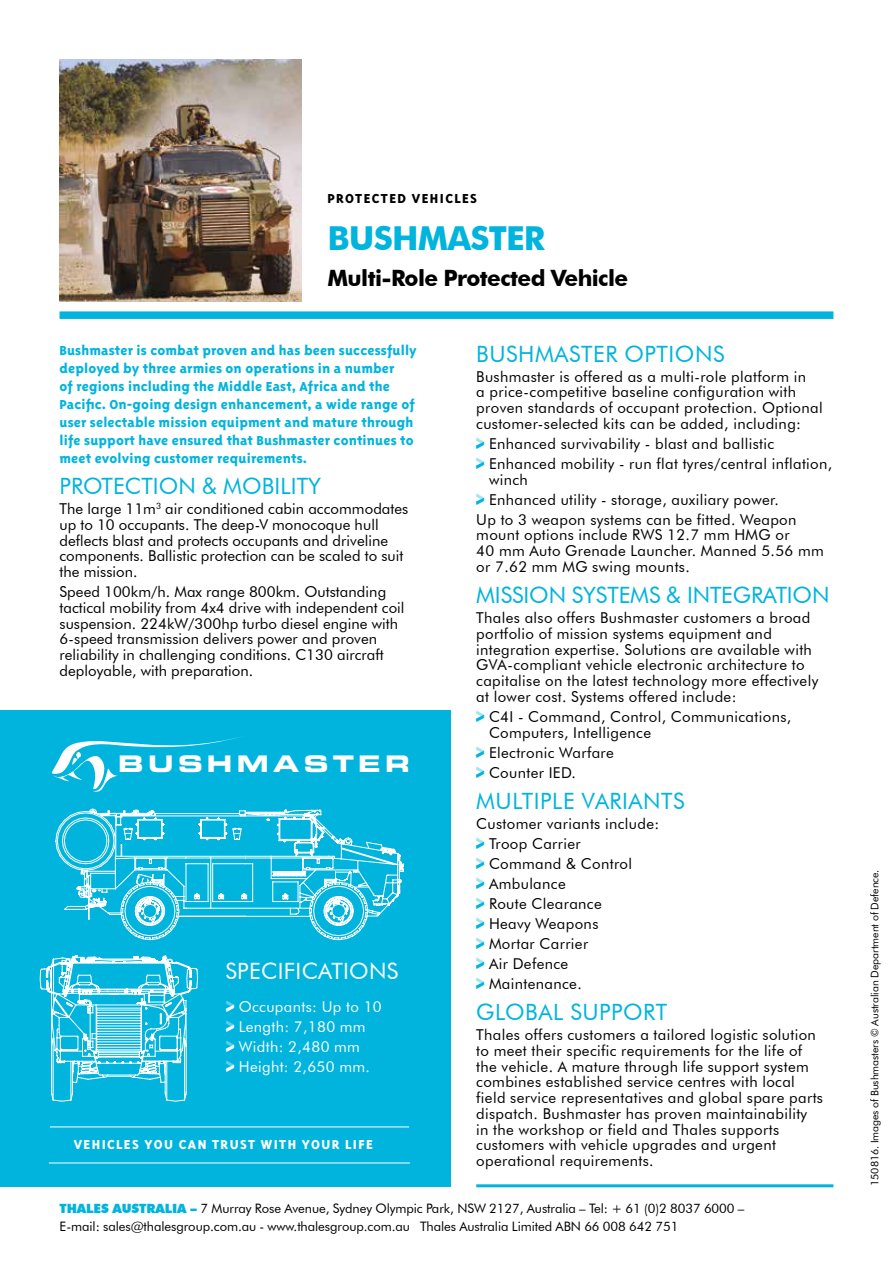
<style>
.page{position:relative;width:893px;height:1263px;background:#fff}
.page>*{position:absolute;margin:0;border:0;box-sizing:border-box;transform-origin:0 0}
.t1{font:700 33px "Futura BT";letter-spacing:-.025em;color:#00b4dd}
.t2{font:22.8px "Eurostile Bold Extended Two";letter-spacing:.18em;color:#fff;scale:1.05 1}
.t3{font:22.5px "Futura BT";letter-spacing:.025em;color:#00b4dd}
.t4{font:22.5px "Futura BT";letter-spacing:.005em;color:#00b4dd}
.t5{font:700 22.5px "Futura BT";letter-spacing:-.025em;color:#000}
.t6{font:22.5px "Futura BT";letter-spacing:.015em;color:#fff}
.t7{font:15px/15.8px "Futura BT";letter-spacing:.025em;color:#000}
.t8{font:15px/15.8px "Futura BT";letter-spacing:.005em;color:#000}
.t9{font:800 15px/18px "Triplex Sans";letter-spacing:.01em;color:#00b4dd}
.t10{font:15px "Futura BT";letter-spacing:.025em;color:#fff}
.t11{font:800 15px "Triplex Sans";letter-spacing:.095em;color:#fff}
.t12{font:800 15px "Triplex Sans";letter-spacing:.095em;color:#000}
.t13{font:13.05px/17.2px "Futura BT";letter-spacing:-.005em;color:#000}
.t14{font:10.5px "Futura BT";letter-spacing:-.005em;color:#000}
.s1{font-family:"Thales 2014 Arrow"}
.s2{font-family:"Thales 2014 Arrow";color:#00b4dd}
.s3{font-weight:900;font-size:12.75px;color:#00b4dd}
</style>
<div class="page">
<hr style="left:476px;top:1184px;width:357px;height:3px;background:#00b4dd">
<div style="left:0;top:710px;width:451px;height:476px;background:#00b4dd"></div>
<div style="left:60px;top:311px;width:773px;height:8px;background:#00b4dd"></div>
<hr style="left:50px;top:1126px;width:359px;height:1px;background:#fff">
<hr style="left:49px;top:1162px;width:361px;height:1px;background:#fff">
<svg style="left:39px;top:955px;width:159px;height:147px"></svg>
<img style="left:60px;top:60px;width:242px;height:242px">
<svg style="left:52px;top:736px;width:352px;height:204px"></svg>
<p class="t12" style="left:327px;top:190px;width:151px">PROTECTED VEHICLES</p>
<h1 class="t1" style="left:327px;top:219px;width:219px">BUSHMASTER</h1>
<h3 class="t5" style="left:327px;top:264px;width:302px">Multi-Role Protected Vehicle</h3>
<p class="t9" style="left:60px;top:341px;width:359px">Bushmaster is combat proven and has been successfully deployed by three armies on operations in a number<br>of regions including the Middle East, Africa and the Pacific. On-going design enhancement, a wide range of user selectable mission equipment and mature through life support have ensured that Bushmaster continues to meet evolving customer requirements.</p>
<h3 class="t4" style="left:60px;top:472px;width:263px">PROTECTION &amp; MOBILITY</h3>
<p class="t8" style="left:60px;top:501px;width:350px">The large 11m<sup>3</sup> air conditioned cabin accommodates up to 10 occupants. The deep-V monocoque hull deflects blast and protects occupants and driveline components. Ballistic protection can be scaled to suit the mission.</p>
<p class="t8" style="left:60px;top:584px;width:347px">Speed 100km/h. Max range 800km. Outstanding tactical mobility from 4x4 drive with independent coil suspension. 224kW/300hp turbo diesel engine with 6-speed transmission delivers power and proven reliability in challenging conditions. C130 aircraft deployable, with preparation.</p>
<h2 class="t2" style="left:118px;top:748px;width:279px">BUSHMASTER</h2>
<h3 class="t6" style="left:225px;top:957px;width:175px">SPECIFICATIONS</h3>
<p class="t10" style="left:226px;top:997px;width:157px"><span class="s1">•</span> Occupants: Up to 10</p>
<p class="t10" style="left:226px;top:1017px;width:141px"><span class="s1">•</span> Length: 7,180 mm</p>
<p class="t10" style="left:226px;top:1037px;width:135px"><span class="s1">•</span> Width: 2,480 mm</p>
<p class="t10" style="left:226px;top:1057px;width:145px"><span class="s1">•</span> Height: 2,650 mm.</p>
<p class="t11" style="left:74px;top:1136px;width:301px">VEHICLES YOU CAN TRUST WITH YOUR LIFE</p>
<h3 class="t3" style="left:476px;top:340px;width:250px">BUSHMASTER OPTIONS</h3>
<p class="t7" style="left:476px;top:368px;width:348px">Bushmaster is offered as a multi-role platform in<br>a price-competitive baseline configuration with proven standards of occupant protection. Optional customer-selected kits can be added, including:</p>
<p class="t7" style="left:476px;top:435px;width:299px"><span class="s2">•</span> Enhanced survivability - blast and ballistic</p>
<p class="t7" style="left:489px;top:455px;width:345px;text-indent:-13px"><span class="s2">•</span> Enhanced mobility - run flat tyres/central inflation, winch</p>
<p class="t7" style="left:476px;top:489px;width:322px;line-height:20px"><span class="s2">•</span> Enhanced utility - storage, auxiliary power.<br>Up to 3 weapon systems can be fitted. Weapon</p>
<p class="t7" style="left:476px;top:527px;width:349px">mount options include RWS 12.7 mm HMG or<br>40 mm Auto Grenade Launcher. Manned 5.56 mm or 7.62 mm MG swing mounts.</p>
<h3 class="t4" style="left:476px;top:581px;width:355px">MISSION SYSTEMS &amp; INTEGRATION</h3>
<p class="t7" style="left:476px;top:610px;width:344px">Thales also offers Bushmaster customers a broad portfolio of mission systems equipment and integration expertise. Solutions are available with GVA-compliant vehicle electronic architecture to capitalise on the latest technology more effectively at lower cost. Systems offered include:</p>
<p class="t7" style="left:489px;top:708px;width:304px;text-indent:-13px"><span class="s2">•</span> C4I - Command, Control, Communications,<br>Computers, Intelligence</p>
<p class="t7" style="left:476px;top:744px;width:139px"><span class="s2">•</span> Electronic Warfare</p>
<p class="t7" style="left:476px;top:764px;width:101px"><span class="s2">•</span> Counter IED.</p>
<h3 class="t3" style="left:476px;top:787px;width:210px">MULTIPLE VARIANTS</h3>
<p class="t7" style="left:476px;top:815px;width:184px">Customer variants include:</p>
<p class="t7" style="left:476px;top:835px;width:106px"><span class="s2">•</span> Troop Carrier</p>
<p class="t7" style="left:476px;top:855px;width:157px"><span class="s2">•</span> Command &amp; Control</p>
<p class="t7" style="left:476px;top:875px;width:91px"><span class="s2">•</span> Ambulance</p>
<p class="t7" style="left:476px;top:895px;width:127px"><span class="s2">•</span> Route Clearance</p>
<p class="t7" style="left:476px;top:915px;width:124px"><span class="s2">•</span> Heavy Weapons</p>
<p class="t7" style="left:476px;top:935px;width:114px"><span class="s2">•</span> Mortar Carrier</p>
<p class="t7" style="left:476px;top:955px;width:94px"><span class="s2">•</span> Air Defence</p>
<p class="t7" style="left:476px;top:975px;width:107px"><span class="s2">•</span> Maintenance.</p>
<h3 class="t3" style="left:476px;top:998px;width:192px">GLOBAL SUPPORT</h3>
<p class="t7" style="left:476px;top:1027px;width:348px">Thales offers customers a tailored logistic solution to meet their specific requirements for the life of the vehicle. A mature through life support system combines established service centres with local field service representatives and global spare parts dispatch. Bushmaster has proven maintainability in the workshop or field and Thales supports customers with vehicle upgrades and urgent operational requirements.</p>
<p class="t13" style="left:60px;top:1200px;width:686px"><span class="s3">THALES AUSTRALIA –</span> 7 Murray Rose Avenue, Sydney Olympic Park, NSW 2127, Australia – Tel: + 61 (0)2 8037 6000 –<br>E-mail: sales@thalesgroup.com.au - www.thalesgroup.com.au Thales Australia Limited ABN 66 008 642 751</p>
<p class="t14" style="left:868px;top:1186px;width:318px;rotate:-90deg">150816. Images of Bushmasters © Australian Department of Defence.</p>
</div>
